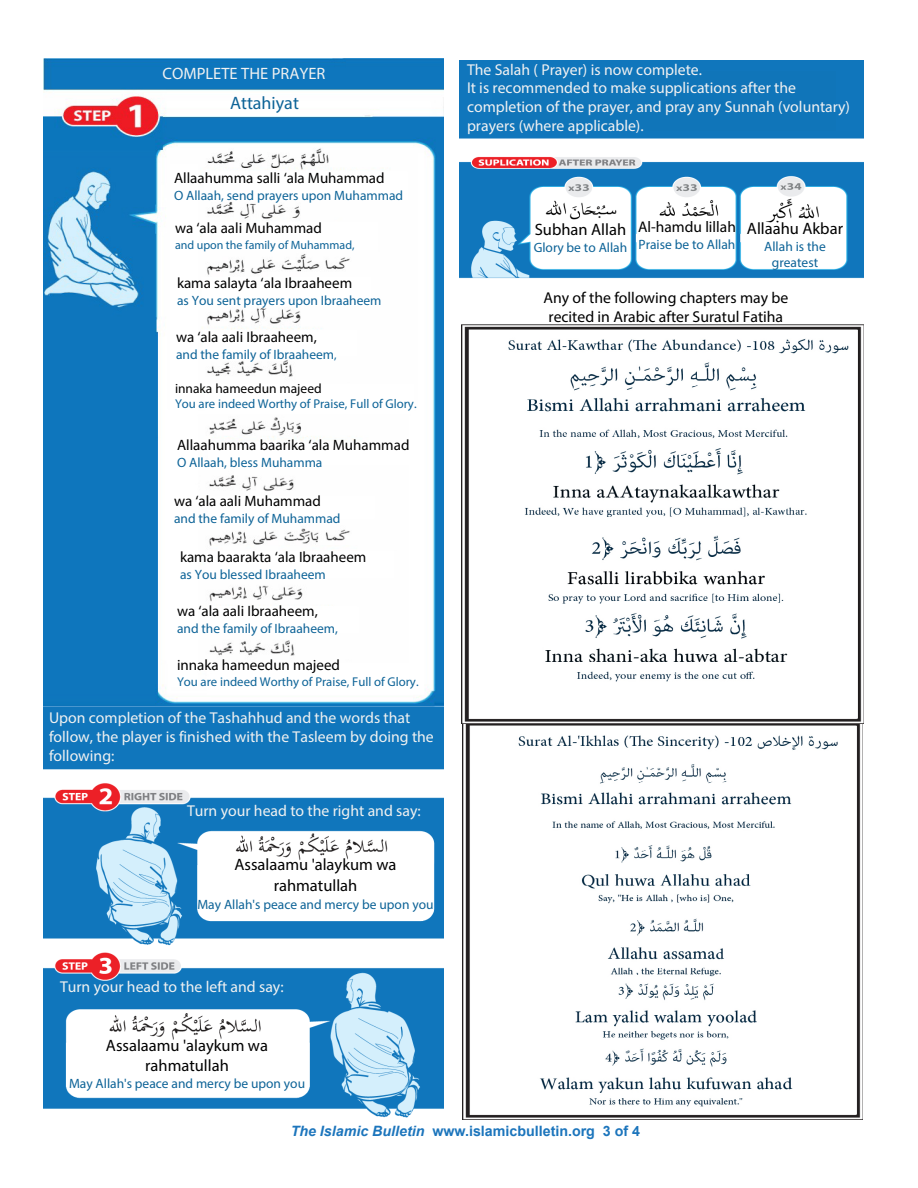
<style>
.page{position:relative;width:918px;height:1188px;background:#fff}
.page>*{position:absolute;margin:0;border:0;box-sizing:border-box;transform-origin:0 0}
.t1{font:18px "Myriad Pro";color:#0d6397}
.t2{font:16.5px/20.9px "Myriad Pro";color:#000;text-align:center}
.t3{font:16.5px "Myriad Pro";color:#f0f1f1}
.t4{font:15.75px/18.9px "Myriad Pro";color:#f0f1f1}
.t5{font:15.75px/18.9px "Myriad Pro";color:#f1f1f2}
.t6{font:15.75px/18.9px "Myriad Pro";color:#000;text-align:center}
.t7{font:15.45px "Myriad Pro";color:#000}
.t8{font:15px "Myriad Pro";color:#000}
.t9{font:700 14.25px "Arial";color:#1c75bc}
.t10{font:13.5px/16.2px "Myriad Pro";color:#0d6397;text-align:center}
.t11{font:13.5px "Myriad Pro";color:#000}
.t12{font:12.75px "Myriad Pro";color:#0d6397}
.t13{font:12px "Myriad Pro";color:#0d6397}
.s1{font-size:12px}
.s2{font-style:italic}
</style>
<div class="page">
<img style="left:44px;top:59px;width:399px;height:1059px">
<img style="left:459px;top:60px;width:404px;height:219px">
<div style="left:492px;top:71px;width:344px;height:60px;background:#1075b9"></div>
<img style="left:462px;top:724px;width:400px;height:396px">
<img style="left:461px;top:325px;width:402px;height:399px">
<p class="t3" style="left:163px;top:63px;width:164px">COMPLETE THE PRAYER</p>
<h1 class="t1" style="left:230px;top:92px;width:70px">Attahiyat</h1>
<p class="t8" style="left:174px;top:169px;width:212px">Allaahumma salli ‘ala Muhammad</p>
<p class="t10" style="left:174px;top:187px;width:231px">O Allaah, send prayers upon Muhammad</p>
<p class="t8" style="left:175px;top:219px;width:149px">wa ‘ala aali Muhammad</p>
<p class="t13" style="left:175px;top:238px;width:181px">and upon the family of Muhammad,</p>
<p class="t8" style="left:177px;top:274px;width:177px">kama salayta ‘ala Ibraaheem</p>
<p class="t10" style="left:177px;top:292px;width:206px">as You sent prayers upon Ibraaheem</p>
<p class="t8" style="left:176px;top:328px;width:142px">wa ‘ala aali Ibraaheem,</p>
<p class="t10" style="left:176px;top:346px;width:162px">and the family of Ibraaheem<span class="s1">,</span></p>
<p class="t11" style="left:175px;top:380px;width:148px">innaka hameedun majeed</p>
<p class="t12" style="left:175px;top:396px;width:243px">You are indeed Worthy of Praise, Full of Glory.</p>
<p class="t8" style="left:177px;top:435px;width:234px">Allaahumma baarika ‘ala Muhammad</p>
<p class="t10" style="left:177px;top:454px;width:147px">O Allaah, bless Muhamma</p>
<p class="t8" style="left:174px;top:491px;width:149px">wa ‘ala aali Muhammad</p>
<p class="t10" style="left:174px;top:510px;width:168px">and the family of Muhammad</p>
<p class="t8" style="left:180px;top:547px;width:188px">kama baarakta ‘ala Ibraaheem</p>
<p class="t10" style="left:180px;top:566px;width:147px">as You blessed Ibraaheem</p>
<p class="t8" style="left:177px;top:602px;width:142px">wa ‘ala aali Ibraaheem,</p>
<p class="t10" style="left:177px;top:620px;width:162px">and the family of Ibraaheem,</p>
<p class="t8" style="left:177px;top:655px;width:165px">innaka hameedun majeed</p>
<p class="t12" style="left:177px;top:674px;width:243px">You are indeed Worthy of Praise, Full of Glory.</p>
<p class="t4" style="left:49px;top:708px;width:386px">Upon completion of the Tashahhud and the words that follow, the player is finished with the Tasleem by doing the following:</p>
<p class="t4" style="left:187px;top:801px;width:235px">Turn your head to the right and say:</p>
<p class="t2" style="left:234px;top:854px;width:164px">Assalaamu 'alaykum wa rahmatullah</p>
<p class="t10" style="left:197px;top:896px;width:238px">May Allah's peace and mercy be upon you</p>
<p class="t4" style="left:60px;top:977px;width:225px">Turn your head to the left and say:</p>
<p class="t2" style="left:106px;top:1035px;width:164px;line-height:19.8px">Assalaamu 'alaykum wa rahmatullah</p>
<p class="t10" style="left:69px;top:1075px;width:238px">May Allah's peace and mercy be upon you</p>
<p class="t5" style="left:467px;top:60px;width:384px">The Salah ( Prayer) is now complete.<br>It is recommended to make supplications after the completion of the prayer, and pray any Sunnah (voluntary) prayers (where applicable).</p>
<p class="t2" style="left:535px;top:218px;width:93px">Subhan Allah</p>
<p class="t10" style="left:534px;top:239px;width:95px">Glory be to Allah</p>
<p class="t7" style="left:638px;top:218px;width:99px">Al-hamdu lillah</p>
<p class="t10" style="left:639px;top:237px;width:98px">Praise be to Allah</p>
<p class="t2" style="left:747px;top:217px;width:98px">Allaahu Akbar</p>
<p class="t10" style="left:764px;top:238px;width:63px">Allah is the greatest</p>
<p class="t6" style="left:543px;top:288px;width:246px">Any of the following chapters may be recited in Arabic after Suratul Fatiha</p>
<p class="t9" style="left:291px;top:1121px;width:351px"><span class="s2">The Islamic Bulletin</span> www.islamicbulletin.org 3 of 4</p>
</div>
